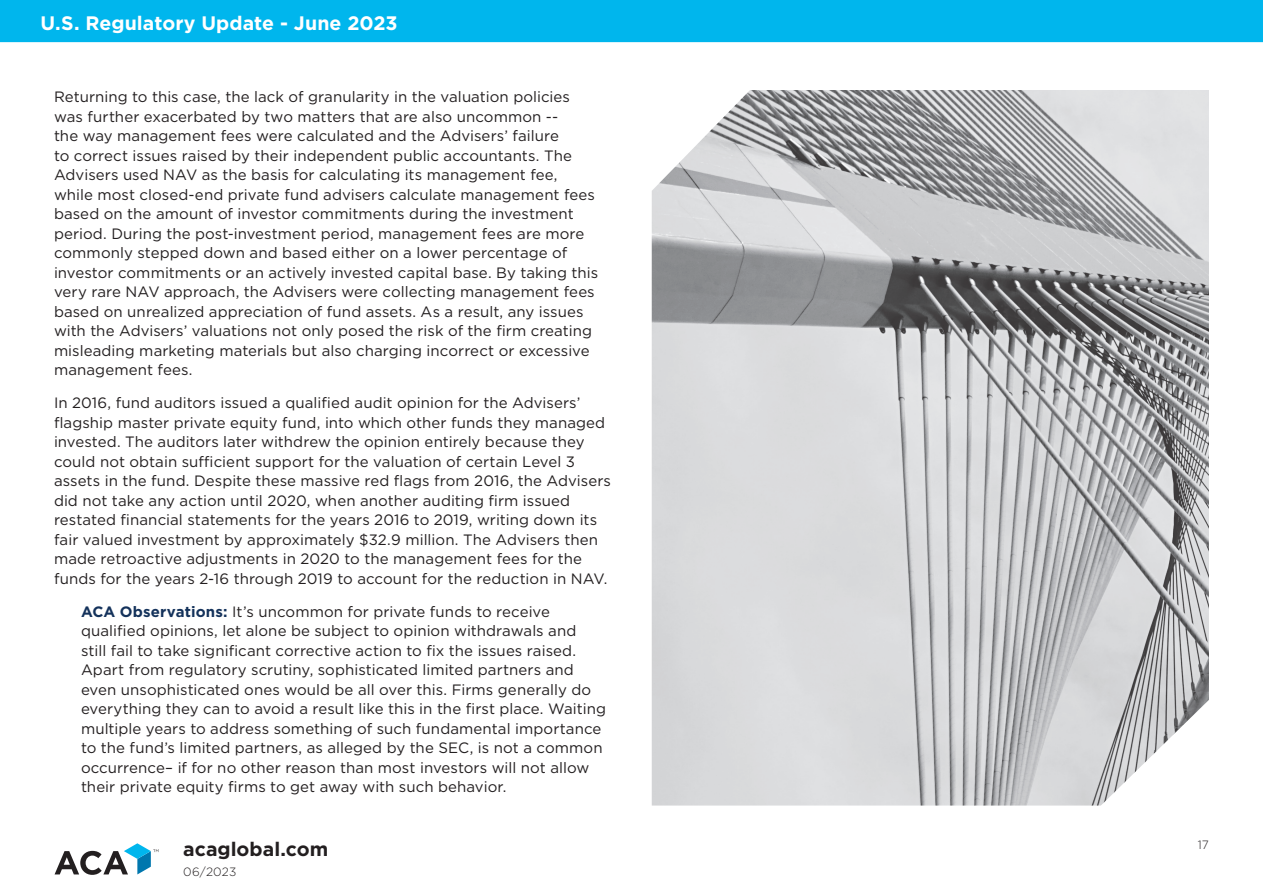
<style>
.page{position:relative;width:1263px;height:893px;background:#fff}
.page>*{position:absolute;margin:0;border:0;box-sizing:border-box;transform-origin:0 0}
.t1{font:700 19.5px "Gotham";letter-spacing:.005em;color:#fff}
.t2{font:700 19.5px "Gotham";color:#231f20}
.Bullets_10_13{font:15px/19.5px "Gotham";letter-spacing:.005em;color:#231f20}
.t3{font:300 12px "Gotham";letter-spacing:.015em;color:#231f20}
.s1{font-weight:700;color:#14325b}
</style>
<div class="page">
<div style="left:0;top:0;width:1263px;height:42px;background:#00b6ed"></div>
<svg style="left:55px;top:843px;width:103px;height:32px"></svg>
<img style="left:652px;top:90px;width:557px;height:716px">
<h1 class="t1" style="left:40px;top:10px;width:359px">U.S. Regulatory Update - June 2023</h1>
<p class="Bullets_10_13" style="left:54px;top:87px;width:546px">Returning to this case, the lack of granularity in the valuation policies was further exacerbated by two matters that are also uncommon --<br>the way management fees were calculated and the Advisers’ failure<br>to correct issues raised by their independent public accountants. The Advisers used NAV as the basis for calculating its management fee, while most closed-end private fund advisers calculate management fees based on the amount of investor commitments during the investment period. During the post-investment period, management fees are more commonly stepped down and based either on a lower percentage of investor commitments or an actively invested capital base. By taking this very rare NAV approach, the Advisers were collecting management fees based on unrealized appreciation of fund assets. As a result, any issues with the Advisers’ valuations not only posed the risk of the firm creating misleading marketing materials but also charging incorrect or excessive management fees.</p>
<p class="Bullets_10_13" style="left:54px;top:393px;width:559px">In 2016, fund auditors issued a qualified audit opinion for the Advisers’ flagship master private equity fund, into which other funds they managed invested. The auditors later withdrew the opinion entirely because they could not obtain sufficient support for the valuation of certain Level 3 assets in the fund. Despite these massive red flags from 2016, the Advisers did not take any action until 2020, when another auditing firm issued restated financial statements for the years 2016 to 2019, writing down its fair valued investment by approximately $32.9 million. The Advisers then made retroactive adjustments in 2020 to the management fees for the funds for the years 2-16 through 2019 to account for the reduction in NAV.</p>
<p class="Bullets_10_13" style="left:81px;top:601px;width:526px"><span class="s1">ACA Observations:</span> It’s uncommon for private funds to receive qualified opinions, let alone be subject to opinion withdrawals and<br>still fail to take significant corrective action to fix the issues raised.<br>Apart from regulatory scrutiny, sophisticated limited partners and even unsophisticated ones would be all over this. Firms generally do everything they can to avoid a result like this in the first place. Waiting multiple years to address something of such fundamental importance to the fund’s limited partners, as alleged by the SEC, is not a common occurrence– if for no other reason than most investors will not allow their private equity firms to get away with such behavior.</p>
<h1 class="t2" style="left:183px;top:836px;width:147px">acaglobal.com</h1>
<p class="t3" style="left:183px;top:864px;width:55px">06/2023</p>
<p class="t3" style="left:1198px;top:837px;width:13px">17</p>
</div>
